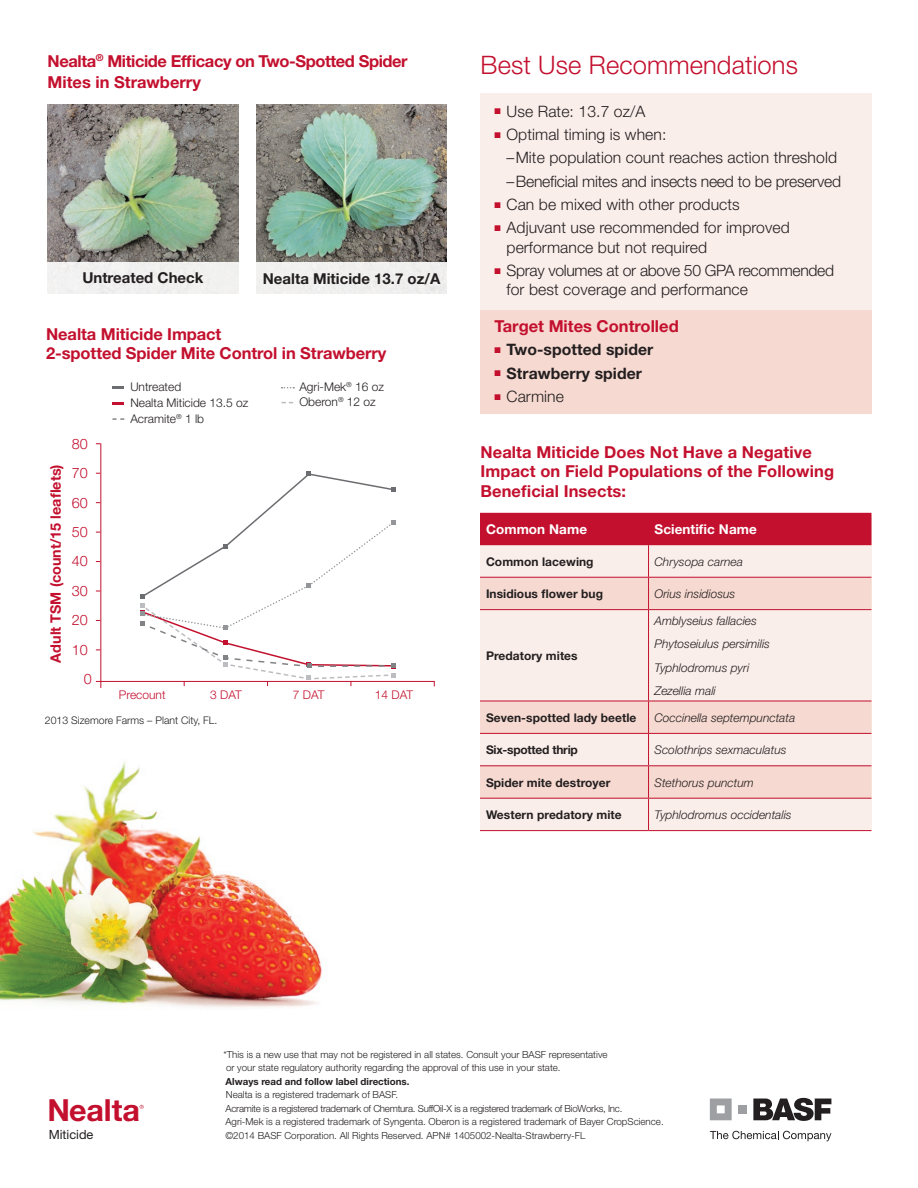
<style>
.page{position:relative;width:918px;height:1188px;background:#fff}
.page>*{position:absolute;margin:0;border:0;box-sizing:border-box;transform-origin:0 0}
.t1{font:700 30.45px "Helvetica Neue";color:#c3102e}
.t2{font:300 25.5px "Helvetica Neue";letter-spacing:.005em;color:#c3102e}
.t3{font:700 16.5px/19.5px "Helvetica Neue";color:#c3102e}
.t4{font:700 16.5px/20.7px "Helvetica Neue";letter-spacing:-.025em;color:#c3102e}
.t5{font:300 15.75px/23.2px "Helvetica Neue";letter-spacing:.005em;color:#231f20}
.t6{font:300 15.75px/19.5px "Helvetica Neue";letter-spacing:-.02em;color:#231f20}
.t7{font:700 15.75px "Helvetica Neue";letter-spacing:.005em;color:#231f20}
.t8{font:700 15px "Helvetica Neue";color:#231f20}
.t9{font:700 14.4px "Helvetica Neue";color:#c3102e}
.t10{font:300 14.4px/29.4px "Helvetica Neue";color:#c3102e;text-align:right}
.t11{font:700 13.5px "Helvetica Neue";letter-spacing:.005em;color:#fff}
.t12{font:12.75px "Helvetica Neue";color:#231f20}
.t13{font:italic 300 12px/23.2px "Helvetica Neue";color:#231f20}
.t14{font:700 12px "Helvetica Neue";letter-spacing:.005em;color:#231f20}
.t15{font:300 12px/15.6px "Helvetica Neue";color:#231f20}
.t16{font:300 12px "Helvetica Neue";color:#c3102e}
.t17{font:700 12px "Helvetica Neue";letter-spacing:-.02em;color:#231f20}
.t18{font:300 10.5px "Helvetica Neue";color:#231f20}
.t19{font:300 9.75px/13.5px "Helvetica Neue";color:#231f20}
.t20{font:700 9.75px "Helvetica Neue";color:#231f20}
.s1{color:#c3102e}
</style>
<div class="page">
<img style="left:0;top:760px;width:322px;height:247px">
<img style="left:256px;top:105px;width:191px;height:157px">
<img style="left:48px;top:105px;width:190px;height:157px">
<svg style="left:710px;top:1131px;width:121px;height:10px"></svg>
<svg style="left:753px;top:1098px;width:78px;height:23px"></svg>
<svg style="left:710px;top:1099px;width:22px;height:21px"></svg>
<div style="left:738px;top:1105px;width:9px;height:9px;background:#9d9fa2"></div>
<div style="left:480px;top:93px;width:392px;height:217px;background:#faeeea"></div>
<div style="left:480px;top:518px;width:392px;height:313px;background:#faeeea"></div>
<div style="left:480px;top:310px;width:392px;height:103px;background:#f6d9d0"></div>
<svg style="left:140px;top:1105px;width:4px;height:4px"></svg>
<div style="left:45px;top:262px;width:199px;height:33px;background:#f2f1f1"></div>
<div style="left:256px;top:262px;width:191px;height:32px;background:#f1f0f0"></div>
<svg style="left:113px;top:387px;width:11px;height:2px"></svg>
<svg style="left:113px;top:403px;width:11px;height:2px"></svg>
<hr style="left:96px;top:681px;width:339px;height:1px;background:#c3102e">
<svg style="left:113px;top:418px;width:11px;height:2px"></svg>
<hr style="left:100px;top:443px;width:1px;height:245px;background:#c3102e">
<div style="left:480px;top:513px;width:392px;height:32px;background:#c3102e"></div>
<svg style="left:480px;top:577px;width:392px;height:221px"></svg>
<hr style="left:648px;top:545px;width:1px;height:32px;background:#c3102e">
<hr style="left:480px;top:577px;width:169px;height:1px;background:#c3102e">
<hr style="left:648px;top:578px;width:1px;height:31px;background:#c3102e">
<hr style="left:649px;top:577px;width:222px;height:1px;background:#c3102e">
<hr style="left:480px;top:609px;width:169px;height:1px;background:#c3102e">
<hr style="left:648px;top:610px;width:1px;height:91px;background:#c3102e">
<hr style="left:649px;top:609px;width:222px;height:1px;background:#c3102e">
<hr style="left:480px;top:701px;width:169px;height:1px;background:#c3102e">
<hr style="left:648px;top:701px;width:1px;height:32px;background:#c3102e">
<hr style="left:649px;top:701px;width:222px;height:1px;background:#c3102e">
<hr style="left:480px;top:733px;width:169px;height:1px;background:#c3102e">
<hr style="left:648px;top:734px;width:1px;height:31px;background:#c3102e">
<hr style="left:649px;top:733px;width:222px;height:1px;background:#c3102e">
<hr style="left:480px;top:765px;width:169px;height:1px;background:#c3102e">
<hr style="left:648px;top:766px;width:1px;height:32px;background:#c3102e">
<hr style="left:649px;top:765px;width:222px;height:1px;background:#c3102e">
<hr style="left:480px;top:798px;width:169px;height:1px;background:#c3102e">
<hr style="left:480px;top:830px;width:169px;height:1px;background:#c3102e">
<hr style="left:648px;top:799px;width:1px;height:31px;background:#c3102e">
<hr style="left:649px;top:798px;width:222px;height:1px;background:#c3102e">
<hr style="left:649px;top:830px;width:222px;height:1px;background:#c3102e">
<svg style="left:139px;top:471px;width:257px;height:215px"></svg>
<h3 class="t4" style="left:48px;top:50px;width:362px">Nealta<sup>®</sup> Miticide Efficacy on Two-Spotted Spider<br>Mites in Strawberry</h3>
<h3 class="t8" style="left:82px;top:269px;width:123px">Untreated Check</h3>
<h3 class="t8" style="left:263px;top:270px;width:179px">Nealta Miticide 13.7 oz/A</h3>
<h3 class="t3" style="left:46px;top:324px;width:342px">Nealta Miticide Impact<br>2-spotted Spider Mite Control in Strawberry</h3>
<h3 class="t9" style="left:47px;top:663px;width:200px;rotate:-90deg">Adult TSM (count/15 leaflets)</h3>
<h3 class="t10" style="left:72px;top:428px;width:22px">80<br>70<br>60<br>50<br>40<br>30<br>20<br>10<br>0</h3>
<p class="t15" style="left:130px;top:379px;width:52px">Untreated</p>
<p class="t15" style="left:299px;top:379px;width:86px">Agri-Mek<sup>®</sup> 16 oz</p>
<p class="t15" style="left:130px;top:395px;width:120px">Nealta Miticide 13.5 oz<br>Acramite<sup>®</sup> 1 lb</p>
<p class="t15" style="left:299px;top:394px;width:78px">Oberon<sup>®</sup> 12 oz</p>
<p class="t16" style="left:119px;top:687px;width:48px">Precount</p>
<p class="t16" style="left:210px;top:687px;width:33px">3 DAT</p>
<p class="t16" style="left:293px;top:687px;width:33px">7 DAT</p>
<p class="t16" style="left:375px;top:687px;width:40px">14 DAT</p>
<p class="t18" style="left:45px;top:714px;width:174px">2013 Sizemore Farms – Plant City, FL.</p>
<h2 class="t2" style="left:481px;top:49px;width:319px">Best Use Recommendations</h2>
<h3 class="t5" style="left:495px;top:99px;width:152px"><span class="s1">■</span> Use Rate: 13.7 oz/A</h3>
<h3 class="t5" style="left:507px;top:122px;width:336px;text-indent:-12px"><span class="s1">■</span> Optimal timing is when:<br>–Mite population count reaches action threshold –Beneficial mites and insects need to be preserved</h3>
<h3 class="t5" style="left:495px;top:192px;width:247px"><span class="s1">■</span> Can be mixed with other products</h3>
<h3 class="t5" style="left:507px;top:217px;width:285px;line-height:19.5px;text-indent:-12px"><span class="s1">■</span> Adjuvant use recommended for improved performance but not required</h3>
<h3 class="t6" style="left:507px;top:260px;width:329px;text-indent:-12px"><span class="s1">■</span> Spray volumes at or above 50 GPA recommended for best coverage and performance</h3>
<h3 class="t3" style="left:495px;top:316px;width:186px">Target Mites Controlled</h3>
<h3 class="t7" style="left:495px;top:340px;width:160px"><span class="s1">■</span> Two-spotted spider</h3>
<h3 class="t7" style="left:495px;top:363px;width:149px"><span class="s1">■</span> Strawberry spider</h3>
<h3 class="t5" style="left:495px;top:384px;width:71px"><span class="s1">■</span> Carmine</h3>
<h3 class="t3" style="left:481px;top:442px;width:355px">Nealta Miticide Does Not Have a Negative<br>Impact on Field Populations of the Following<br>Beneficial Insects:</h3>
<h3 class="t11" style="left:486px;top:521px;width:103px">Common Name</h3>
<h3 class="t11" style="left:655px;top:521px;width:104px">Scientific Name</h3>
<p class="t14" style="left:486px;top:554px;width:109px">Common lacewing</p>
<p class="t13" style="left:655px;top:550px;width:90px">Chrysopa carnea</p>
<p class="t14" style="left:486px;top:586px;width:119px">Insidious flower bug</p>
<p class="t13" style="left:655px;top:582px;width:82px">Orius insidiosus</p>
<p class="t14" style="left:486px;top:648px;width:93px">Predatory mites</p>
<p class="t13" style="left:655px;top:609px;width:117px">Amblyseius fallacies<br>Phytoseiulus persimilis<br>Typhlodromus pyri<br>Zezellia mali</p>
<p class="t14" style="left:486px;top:710px;width:152px">Seven-spotted lady beetle</p>
<p class="t13" style="left:655px;top:706px;width:142px">Coccinella septempunctata</p>
<p class="t17" style="left:486px;top:743px;width:93px">Six-spotted thrip</p>
<p class="t13" style="left:655px;top:738px;width:134px">Scolothrips sexmaculatus</p>
<p class="t14" style="left:486px;top:775px;width:126px">Spider mite destroyer</p>
<p class="t13" style="left:655px;top:771px;width:101px">Stethorus punctum</p>
<p class="t14" style="left:486px;top:807px;width:137px">Western predatory mite</p>
<p class="t13" style="left:655px;top:803px;width:139px">Typhlodromus occidentalis</p>
<h1 class="t1" style="left:48px;top:1083px;width:94px">Nealta</h1>
<h3 class="t12" style="left:49px;top:1124px;width:46px">Miticide</h3>
<p class="t19" style="left:223px;top:1047px;width:386px">*This is a new use that may not be registered in all states. Consult your BASF representative or your state regulatory authority regarding the approval of this use in your state.</p>
<p class="t20" style="left:226px;top:1075px;width:185px">Always read and follow label directions.</p>
<p class="t19" style="left:225px;top:1088px;width:440px">Nealta is a registered trademark of BASF.<br>Acramite is a registered trademark of Chemtura. SuffOil-X is a registered trademark of BioWorks, Inc.<br>Agri-Mek is a registered trademark of Syngenta. Oberon is a registered trademark of Bayer CropScience. ©2014 BASF Corporation. All Rights Reserved. APN# 1405002-Nealta-Strawberry-FL</p>
</div>
